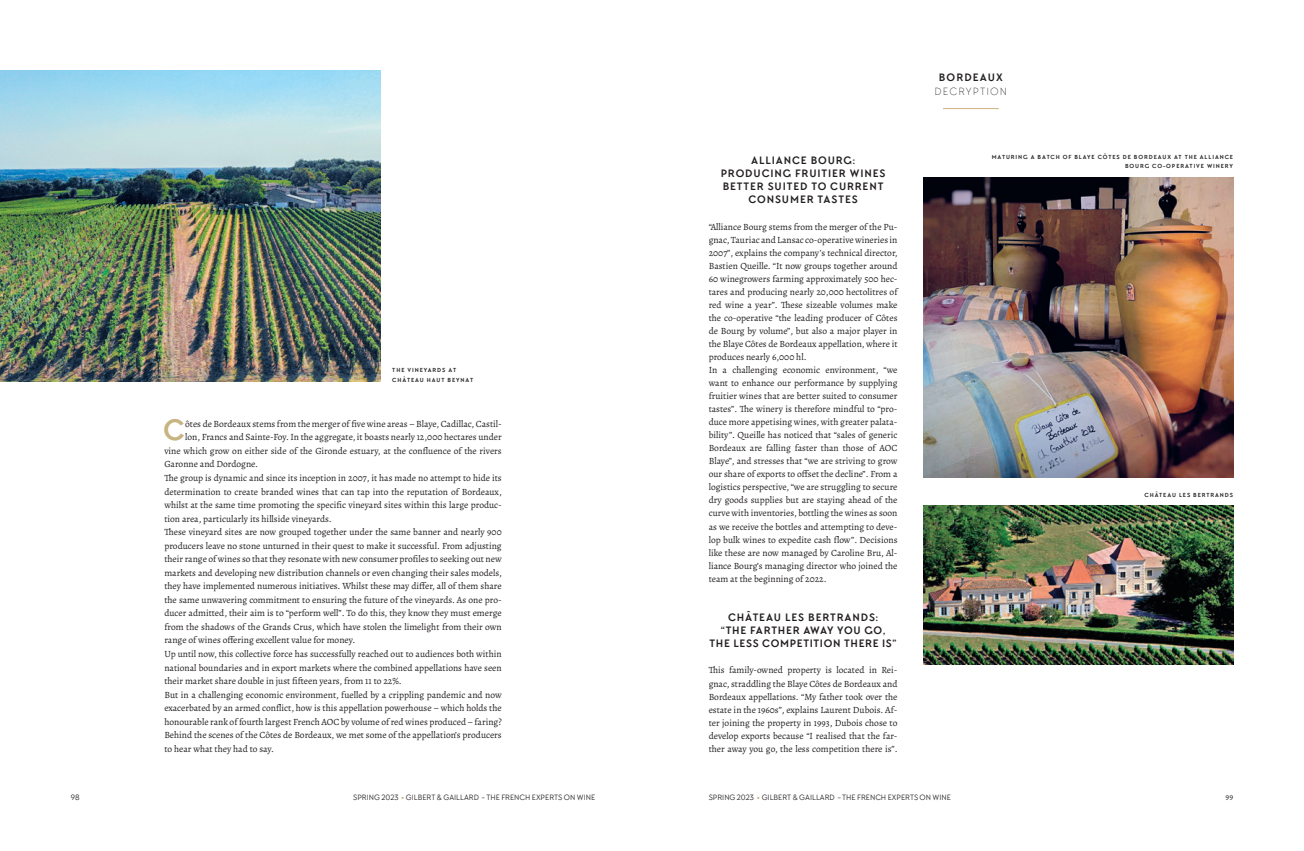
<style>
.page{position:relative;width:1304px;height:851px;background:#fff}
.page>*{position:absolute;margin:0;border:0;box-sizing:border-box;transform-origin:0 0}
.t1{font:700 30.1px "TT Chocolates";color:#c7b480}
.t2{font:700 11px/13.2px "TT Chocolates";letter-spacing:.08em;color:#231f20;text-align:center}
.t3{font:700 11px/13.2px "TT Chocolates";letter-spacing:.06em;color:#231f20;text-align:center}
.t4{font:300 11px "TT Chocolates";letter-spacing:.1em;color:#231f20}
.t5{font:700 11px "TT Chocolates";letter-spacing:.1em;color:#231f20}
.t6{font:9.5px/13px "Alegreya";color:#231f20}
.t7{font:8px "TT Chocolates";color:#231f20}
.t8{font:8px "Alegreya Sans";color:#231f20}
.t9{font:700 6px/9.2px "TT Chocolates";letter-spacing:.15em;color:#231f20;text-align:right}
.s1{font-weight:900;color:#c7b480}
</style>
<div class="page">
<hr style="left:943px;top:108px;width:56px;height:1px;background:#ceb37e">
<img style="left:923px;top:505px;width:310px;height:159px">
<img style="left:923px;top:177px;width:310px;height:300px">
<img style="left:0;top:71px;width:381px;height:310px">
<p class="t9" style="left:392px;top:365px;width:82px;text-align:left">THE VINEYARDS AT<br>CHÂTEAU HAUT BEYNAT</p>
<h1 class="t1" style="left:163px;top:411px;width:23px">C</h1>
<p class="t6" style="left:185px;top:417px;width:318px">ôtes de Bordeaux stems from the merger of five wine areas – Blaye, Cadillac, Castil-</p>
<p class="t6" style="left:185px;top:430px;width:318px">lon, Francs and Sainte-Foy. In the aggregate, it boasts nearly 12,000 hectares under</p>
<p class="t6" style="left:164px;top:444px;width:339px">vine which grow on either side of the Gironde estuary, at the confluence of the rivers</p>
<p class="t6" style="left:164px;top:457px;width:95px">Garonne and Dordogne.</p>
<p class="t6" style="left:164px;top:471px;width:339px">The group is dynamic and since its inception in 2007, it has made no attempt to hide its</p>
<p class="t6" style="left:164px;top:484px;width:339px">determination to create branded wines that can tap into the reputation of Bordeaux,</p>
<p class="t6" style="left:164px;top:498px;width:339px">whilst at the same time promoting the specific vineyard sites within this large produc-</p>
<p class="t6" style="left:164px;top:512px;width:169px">tion area, particularly its hillside vineyards.</p>
<p class="t6" style="left:164px;top:525px;width:339px">These vineyard sites are now grouped together under the same banner and nearly 900</p>
<p class="t6" style="left:164px;top:539px;width:339px">producers leave no stone unturned in their quest to make it successful. From adjusting</p>
<p class="t6" style="left:164px;top:552px;width:339px">their range of wines so that they resonate with new consumer profiles to seeking out new</p>
<p class="t6" style="left:164px;top:566px;width:339px">markets and developing new distribution channels or even changing their sales models,</p>
<p class="t6" style="left:164px;top:579px;width:339px">they have implemented numerous initiatives. Whilst these may differ, all of them share</p>
<p class="t6" style="left:164px;top:593px;width:339px">the same unwavering commitment to ensuring the future of the vineyards. As one pro-</p>
<p class="t6" style="left:164px;top:606px;width:339px">ducer admitted, their aim is to “perform well”. To do this, they know they must emerge</p>
<p class="t6" style="left:164px;top:620px;width:339px">from the shadows of the Grands Crus, which have stolen the limelight from their own</p>
<p class="t6" style="left:164px;top:633px;width:192px">range of wines offering excellent value for money.</p>
<p class="t6" style="left:164px;top:647px;width:339px">Up until now, this collective force has successfully reached out to audiences both within</p>
<p class="t6" style="left:164px;top:660px;width:339px">national boundaries and in export markets where the combined appellations have seen</p>
<p class="t6" style="left:164px;top:674px;width:239px">their market share double in just fifteen years, from 11 to 22%.</p>
<p class="t6" style="left:164px;top:687px;width:339px">But in a challenging economic environment, fuelled by a crippling pandemic and now</p>
<p class="t6" style="left:164px;top:701px;width:339px">exacerbated by an armed conflict, how is this appellation powerhouse – which holds the</p>
<p class="t6" style="left:164px;top:714px;width:339px">honourable rank of fourth largest French AOC by volume of red wines produced – faring?</p>
<p class="t6" style="left:164px;top:728px;width:339px">Behind the scenes of the Côtes de Bordeaux, we met some of the appellation’s producers</p>
<p class="t6" style="left:164px;top:742px;width:111px">to hear what they had to say.</p>
<p class="t7" style="left:71px;top:792px;width:10px">98</p>
<p class="t7" style="left:353px;top:792px;width:244px">SPRING 2023 <span class="s1">•</span> GILBERT &amp; GAILLARD - THE FRENCH EXPERTS ON WINE</p>
<p class="t2" style="left:721px;top:153px;width:166px">ALLIANCE BOURG:<br>PRODUCING FRUITIER WINES<br>BETTER SUITED TO CURRENT<br>CONSUMER TASTES</p>
<p class="t6" style="left:709px;top:220px;width:190px">“Alliance Bourg stems from the merger of the Pu&shy;gnac, Tauriac and Lansac co-operative wineries in 2007”, explains the company’s technical director, Bastien Queille. “It now groups together around 60 winegrowers farming approximately 500 hec&shy;tares and producing nearly 20,000 hectolitres of red wine a year”. These sizeable volumes make the co-operative “the leading producer of Côtes de Bourg by volume”, but also a major player in the Blaye Côtes de Bordeaux appellation, where it produces nearly 6,000 hl.<br>In a challenging economic environment, “we want to enhance our performance by supplying fruitier wines that are better suited to consumer tastes”. The winery is therefore mindful to “pro&shy;duce more appetising wines, with greater palata&shy;bility”. Queille has noticed that “sales of generic Bordeaux are falling faster than those of AOC Blaye”, and stresses that “we are striving to grow our share of exports to offset the decline”. From a logistics perspective, “we are struggling to secure dry goods supplies but are staying ahead of the curve with inventories, bottling the wines as soon as we receive the bottles and attempting to deve&shy;lop bulk wines to expedite cash flow”. Decisions like these are now managed by Caroline Bru, Al&shy;liance Bourg’s managing director who joined the team at the beginning of 2022.</p>
<p class="t3" style="left:710px;top:610px;width:189px">CHÂTEAU LES BERTRANDS:<br>“THE FARTHER AWAY YOU GO,<br>THE LESS COMPETITION THERE IS”</p>
<p class="t6" style="left:709px;top:663px;width:190px;text-align:justify">This family-owned property is located in Rei&shy;gnac, straddling the Blaye Côtes de Bordeaux and Bordeaux appellations. “My father took over the estate in the 1960s”, explains Laurent Dubois. Af&shy;ter joining the property in 1993, Dubois chose to develop exports because “I realised that the far&shy;ther away you go, the less competition there is”.</p>
<p class="t5" style="left:939px;top:71px;width:66px">BORDEAUX</p>
<p class="t4" style="left:935px;top:85px;width:74px">DECRYPTION</p>
<p class="t9" style="left:992px;top:152px;width:243px">MATURING A BATCH OF BLAYE CÔTES DE BORDEAUX AT THE ALLIANCE<br>BOURG CO-OPERATIVE WINERY</p>
<p class="t9" style="left:1145px;top:490px;width:90px">CHÂTEAU LES BERTRANDS</p>
<p class="t7" style="left:709px;top:792px;width:244px">SPRING 2023 <span class="s1">•</span> GILBERT &amp; GAILLARD - THE FRENCH EXPERTS ON WINE</p>
<p class="t8" style="left:1226px;top:791px;width:9px">99</p>
</div>
